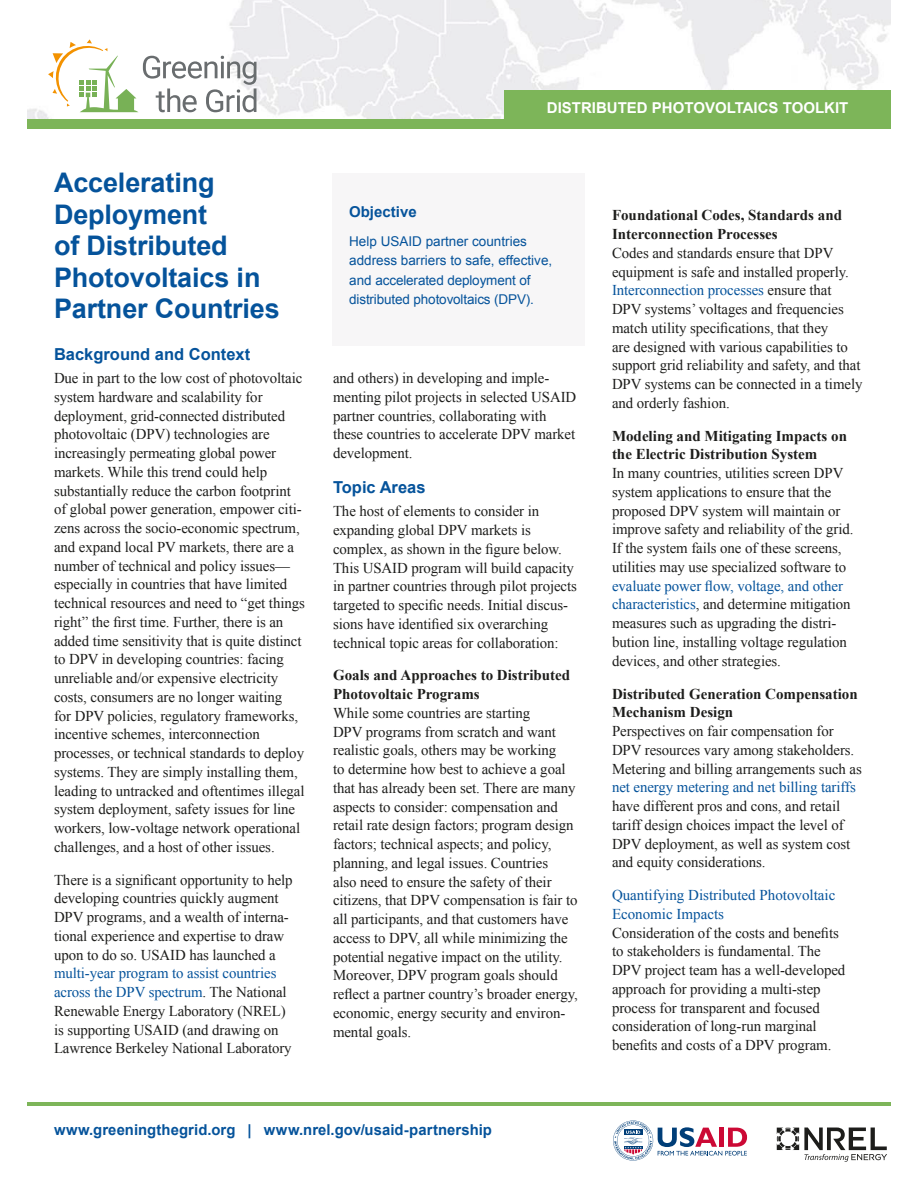
<style>
.page{position:relative;width:918px;height:1188px;background:#fff}
.page>*{position:absolute;margin:0;border:0;box-sizing:border-box;transform-origin:0 0}
.t1{font:700 27px/31.5px "Arial";letter-spacing:-.005em;color:#05539b}
.t2{font:700 16.5px "Arial";color:#05539b}
.Body_Copy{font:15px/18.8px "Times New Roman";letter-spacing:-.005em;color:#1d1d1b}
.t3{font:700 15px/18.8px "Times New Roman";color:#1d1d1b}
.sidebar_head{font:700 15px "Arial";letter-spacing:.005em;color:#05539b}
.t4{font:15px/18.8px "Times New Roman";color:#05539b}
.t5{font:700 15px "Arial";color:#fff}
.sidebar_body{font:13.5px/19.5px "Arial";color:#05539b}
.s1{color:#05539b}
</style>
<div class="page">
<img style="left:27px;top:0;width:864px;height:120px">
<svg style="left:613px;top:1121px;width:134px;height:40px"></svg>
<svg style="left:777px;top:1128px;width:110px;height:34px"></svg>
<div style="left:504px;top:90px;width:387px;height:35px;background:#7db559"></div>
<div style="left:27px;top:120px;width:864px;height:9px;background:#7db559"></div>
<hr style="left:27px;top:1103px;width:864px;height:3px;background:#7db559">
<svg style="left:48px;top:39px;width:208px;height:73px"></svg>
<div style="left:333px;top:173px;width:252px;height:173px;background:#f7f6f7"></div>
<p class="t1" style="left:54px;top:168px;width:227px">Accelerating<br>Deployment<br>of Distributed<br>Photovoltaics in<br>Partner Countries</p>
<h1 class="t2" style="left:54px;top:343px;width:198px">Background and Context</h1>
<p class="Body_Copy" style="left:54px;top:368px;width:252px">Due in part to the low cost of photovoltaic system hardware and scalability for deployment, grid-connected distributed photovoltaic (DPV) technologies are increasingly permeating global power markets. While this trend could help substantially reduce the carbon footprint of global power generation, empower citi&shy;zens across the socio-economic spectrum, and expand local PV markets, there are a number of technical and policy issues— especially in countries that have limited technical resources and need to “get things right” the first time. Further, there is an added time sensitivity that is quite distinct to DPV in developing countries: facing unreliable and/or expensive electricity costs, consumers are no longer waiting<br>for DPV policies, regulatory frameworks, incentive schemes, interconnection processes, or technical standards to deploy systems. They are simply installing them, leading to untracked and oftentimes illegal system deployment, safety issues for line workers, low-voltage network operational challenges, and a host of other issues.</p>
<p class="Body_Copy" style="left:54px;top:870px;width:240px">There is a significant opportunity to help developing countries quickly augment DPV programs, and a wealth of interna&shy;tional experience and expertise to draw upon to do so. USAID has launched a <span class="s1">multi-year program to assist countries across the DPV spectrum</span>. The National Renewable Energy Laboratory (NREL) is supporting USAID (and drawing on Lawrence Berkeley National Laboratory</p>
<p class="t5" style="left:547px;top:98px;width:303px">DISTRIBUTED PHOTOVOLTAICS TOOLKIT</p>
<p class="sidebar_head" style="left:349px;top:202px;width:69px">Objective</p>
<p class="sidebar_body" style="left:349px;top:231px;width:205px">Help USAID partner countries address barriers to safe, effective, and accelerated deployment of distributed photovoltaics (DPV).</p>
<p class="Body_Copy" style="left:333px;top:368px;width:245px">and others) in developing and imple&shy;menting pilot projects in selected USAID partner countries, collaborating with these countries to accelerate DPV market development.</p>
<h1 class="t2" style="left:333px;top:476px;width:94px">Topic Areas</h1>
<p class="Body_Copy" style="left:333px;top:502px;width:245px">The host of elements to consider in expanding global DPV markets is complex, as shown in the figure below.<br>This USAID program will build capacity in partner countries through pilot projects targeted to specific needs. Initial discus&shy;sions have identified six overarching technical topic areas for collaboration:</p>
<h2 class="t3" style="left:333px;top:666px;width:239px">Goals and Approaches to Distributed<br>Photovoltaic Programs</h2>
<p class="Body_Copy" style="left:333px;top:703px;width:246px">While some countries are starting<br>DPV programs from scratch and want realistic goals, others may be working<br>to determine how best to achieve a goal that has already been set. There are many aspects to consider: compensation and retail rate design factors; program design factors; technical aspects; and policy, planning, and legal issues. Countries<br>also need to ensure the safety of their citizens, that DPV compensation is fair to all participants, and that customers have access to DPV, all while minimizing the potential negative impact on the utility.<br>Moreover, DPV program goals should reflect a partner country’s broader energy, economic, energy security and environ&shy;mental goals.</p>
<h2 class="t3" style="left:612px;top:206px;width:232px">Foundational Codes, Standards and<br>Interconnection Processes</h2>
<p class="Body_Copy" style="left:612px;top:243px;width:252px">Codes and standards ensure that DPV equipment is safe and installed properly.<br><span class="s1">Interconnection processes</span> ensure that DPV systems’ voltages and frequencies match utility specifications, that they<br>are designed with various capabilities to support grid reliability and safety, and that DPV systems can be connected in a timely and orderly fashion.</p>
<h2 class="t3" style="left:612px;top:426px;width:237px">Modeling and Mitigating Impacts on the Electric Distribution System</h2>
<p class="Body_Copy" style="left:612px;top:464px;width:243px">In many countries, utilities screen DPV system applications to ensure that the proposed DPV system will maintain or improve safety and reliability of the grid.<br>If the system fails one of these screens, utilities may use specialized software to <span class="s1">evaluate power flow, voltage, and other characteristics</span>, and determine mitigation measures such as upgrading the distri&shy;bution line, installing voltage regulation devices, and other strategies.</p>
<h2 class="t3" style="left:612px;top:684px;width:247px">Distributed Generation Compensation<br>Mechanism Design</h2>
<p class="Body_Copy" style="left:612px;top:721px;width:251px">Perspectives on fair compensation for DPV resources vary among stakeholders.<br>Metering and billing arrangements such as <span class="s1">net energy metering and net billing tariffs </span>have different pros and cons, and retail tariff design choices impact the level of DPV deployment, as well as system cost and equity considerations.</p>
<h2 class="t4" style="left:612px;top:885px;width:225px">Quantifying Distributed Photovoltaic<br>Economic Impacts</h2>
<p class="Body_Copy" style="left:612px;top:923px;width:235px">Consideration of the costs and benefits to stakeholders is fundamental. The DPV project team has a well-developed approach for providing a multi-step process for transparent and focused consideration of long-run marginal benefits and costs of a DPV program.</p>
<p class="sidebar_head" style="left:54px;top:1120px;width:440px">www.greeningthegrid.org | www.nrel.gov/usaid-partnership</p>
</div>
